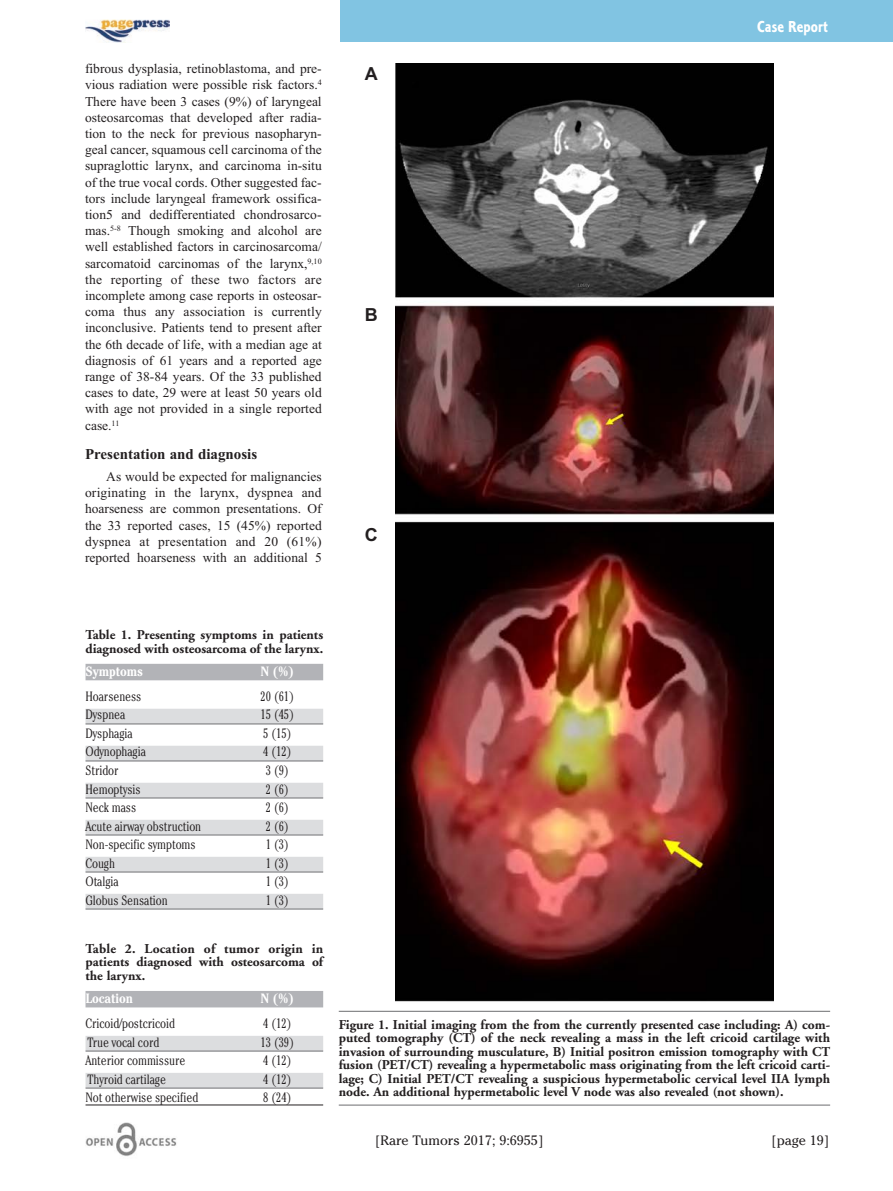
<style>
.page{position:relative;width:893px;height:1191px;background:#fff}
.page>*{position:absolute;margin:0;border:0;box-sizing:border-box;transform-origin:0 0}
.t1{font:700 18px "Arial";color:#231f20}
.t2{font:16.5px "Corinthian Bold Condensed Plain";color:#fff}
.t3{font:700 15px "Times New Roman";color:#231f20}
.t4{font:13.5px/16.2px "Times New Roman";color:#231f20;text-align:justify}
.t5{font:700 13.5px/13.5px "Adobe Garamond";color:#231f20;text-align:justify}
.t6{font:300 condensed 13.5px "Cheltenham";letter-spacing:-.01em;color:#231f20}
.t7{font:13.5px "Cheltenham";color:#231f20}
.t8{font:700 condensed 13.5px "Cheltenham";letter-spacing:-.01em;color:#fff}
</style>
<div class="page">
<div style="left:340px;top:0;width:553px;height:42px;background:#81c4e2"></div>
<img style="left:86px;top:1123px;width:91px;height:33px">
<img style="left:85px;top:19px;width:85px;height:24px">
<div style="left:86px;top:664px;width:237px;height:16px;background:#b2b3b7"></div>
<div style="left:86px;top:708px;width:237px;height:15px;background:#dcdddf"></div>
<hr style="left:86px;top:723px;width:237px;height:1px;background:#6c6d70">
<div style="left:86px;top:745px;width:237px;height:15px;background:#dcdddf"></div>
<hr style="left:86px;top:760px;width:237px;height:1px;background:#6c6d70">
<div style="left:86px;top:782px;width:237px;height:15px;background:#dcdddf"></div>
<hr style="left:86px;top:797px;width:237px;height:1px;background:#6c6d70">
<div style="left:86px;top:819px;width:237px;height:15px;background:#dcdddf"></div>
<hr style="left:86px;top:834px;width:237px;height:1px;background:#6c6d70">
<div style="left:86px;top:856px;width:237px;height:15px;background:#dcdddf"></div>
<hr style="left:86px;top:871px;width:237px;height:1px;background:#6c6d70">
<div style="left:86px;top:893px;width:237px;height:15px;background:#dcdddf"></div>
<hr style="left:86px;top:908px;width:237px;height:1px;background:#6c6d70">
<div style="left:86px;top:991px;width:237px;height:16px;background:#b2b3b7"></div>
<div style="left:86px;top:1035px;width:237px;height:15px;background:#dcdddf"></div>
<hr style="left:86px;top:1050px;width:237px;height:1px;background:#6c6d70">
<div style="left:86px;top:1072px;width:237px;height:15px;background:#dcdddf"></div>
<hr style="left:86px;top:1087px;width:237px;height:1px;background:#6c6d70">
<hr style="left:86px;top:1104px;width:237px;height:1px;background:#231f20">
<hr style="left:339px;top:1011px;width:491px;height:1px;background:#6c6d70">
<hr style="left:339px;top:1104px;width:491px;height:1px;background:#6c6d70">
<img style="left:395px;top:64px;width:379px;height:938px">
<p class="t4" style="left:85px;top:60px;width:238px">fibrous dysplasia, retinoblastoma, and pre&shy;vious radiation were possible risk factors.<sup>4<br></sup>There have been 3 cases (9%) of laryngeal osteosarcomas that developed after radia&shy;tion to the neck for previous nasopharyn&shy;geal cancer, squamous cell carcinoma of the supraglottic larynx, and carcinoma in-situ of the true vocal cords. Other suggested fac&shy;tors include laryngeal framework ossifica&shy;tion5 and dedifferentiated chondrosarco&shy;mas.<sup>5-8</sup> Though smoking and alcohol are well established factors in carcinosarcoma/ sarcomatoid carcinomas of the larynx,<sup>9,10 </sup>the reporting of these two factors are incomplete among case reports in osteosar&shy;coma thus any association is currently inconclusive. Patients tend to present after the 6th decade of life, with a median age at diagnosis of 61 years and a reported age range of 38-84 years. Of the 33 published cases to date, 29 were at least 50 years old with age not provided in a single reported case.<sup>11</sup></p>
<p class="t3" style="left:85px;top:445px;width:174px">Presentation and diagnosis</p>
<p class="t4" style="left:85px;top:468px;width:238px;text-indent:21px">As would be expected for malignancies originating in the larynx, dyspnea and hoarseness are common presentations. Of the 33 reported cases, 15 (45%) reported dyspnea at presentation and 20 (61%) reported hoarseness with an additional 5</p>
<h1 class="t1" style="left:365px;top:63px;width:14px">A</h1>
<h1 class="t1" style="left:365px;top:305px;width:14px">B</h1>
<h1 class="t1" style="left:365px;top:524px;width:14px">C</h1>
<p class="t2" style="left:757px;top:21px;width:72px">Case Report</p>
<p class="t5" style="left:86px;top:629px;width:239px">Table 1. Presenting symptoms in patients diagnosed with osteosarcoma of the larynx.</p>
<p class="t8" style="left:86px;top:666px;width:59px">Symptoms</p>
<p class="t8" style="left:261px;top:666px;width:35px">N (%)</p>
<p class="t6" style="left:86px;top:691px;width:58px">Hoarseness</p>
<p class="t6" style="left:261px;top:691px;width:35px">20 (61)</p>
<p class="t6" style="left:86px;top:710px;width:41px">Dyspnea</p>
<p class="t6" style="left:261px;top:710px;width:35px">15 (45)</p>
<p class="t6" style="left:86px;top:728px;width:49px">Dysphagia</p>
<p class="t6" style="left:263px;top:728px;width:30px">5 (15)</p>
<p class="t6" style="left:86px;top:747px;width:62px">Odynophagia</p>
<p class="t6" style="left:263px;top:747px;width:30px">4 (12)</p>
<p class="t6" style="left:86px;top:765px;width:35px">Stridor</p>
<p class="t6" style="left:266px;top:765px;width:25px">3 (9)</p>
<p class="t6" style="left:86px;top:784px;width:57px">Hemoptysis</p>
<p class="t6" style="left:266px;top:784px;width:25px">2 (6)</p>
<p class="t6" style="left:86px;top:802px;width:52px">Neck mass</p>
<p class="t6" style="left:266px;top:802px;width:25px">2 (6)</p>
<p class="t6" style="left:86px;top:821px;width:117px">Acute airway obstruction</p>
<p class="t6" style="left:266px;top:821px;width:25px">2 (6)</p>
<p class="t6" style="left:86px;top:839px;width:112px">Non-specific symptoms</p>
<p class="t6" style="left:266px;top:839px;width:25px">1 (3)</p>
<p class="t6" style="left:86px;top:858px;width:31px">Cough</p>
<p class="t6" style="left:266px;top:858px;width:25px">1 (3)</p>
<p class="t6" style="left:86px;top:876px;width:35px">Otalgia</p>
<p class="t6" style="left:266px;top:876px;width:25px">1 (3)</p>
<p class="t6" style="left:86px;top:895px;width:84px">Globus Sensation</p>
<p class="t6" style="left:266px;top:895px;width:25px">1 (3)</p>
<p class="t5" style="left:85px;top:942px;width:239px">Table 2. Location of tumor origin in patients diagnosed with osteosarcoma of the larynx.</p>
<p class="t8" style="left:86px;top:993px;width:49px">Location</p>
<p class="t8" style="left:261px;top:993px;width:35px">N (%)</p>
<p class="t6" style="left:86px;top:1018px;width:91px">Cricoid/postcricoid</p>
<p class="t6" style="left:263px;top:1018px;width:30px">4 (12)</p>
<p class="t6" style="left:88px;top:1037px;width:73px">True vocal cord</p>
<p class="t6" style="left:261px;top:1037px;width:35px">13 (39)</p>
<p class="t6" style="left:86px;top:1055px;width:101px">Anterior commissure</p>
<p class="t6" style="left:263px;top:1055px;width:30px">4 (12)</p>
<p class="t6" style="left:88px;top:1074px;width:80px">Thyroid cartilage</p>
<p class="t6" style="left:263px;top:1074px;width:30px">4 (12)</p>
<p class="t6" style="left:86px;top:1092px;width:114px">Not otherwise specified</p>
<p class="t6" style="left:263px;top:1092px;width:30px">8 (24)</p>
<p class="t5" style="left:339px;top:1018px;width:493px">Figure 1. Initial imaging from the from the currently presented case including: A) com&shy;puted tomography (CT) of the neck revealing a mass in the left cricoid cartilage with invasion of surrounding musculature, B) Initial positron emission tomography with CT fusion (PET/CT) revealing a hypermetabolic mass originating from the left cricoid carti&shy;lage; C) Initial PET/CT revealing a suspicious hypermetabolic cervical level IIA lymph node. An additional hypermetabolic level V node was also revealed (not shown).</p>
<p class="t7" style="left:375px;top:1132px;width:170px">[Rare Tumors 2017; 9:6955]</p>
<p class="t7" style="left:771px;top:1132px;width:59px">[page 19]</p>
</div>
